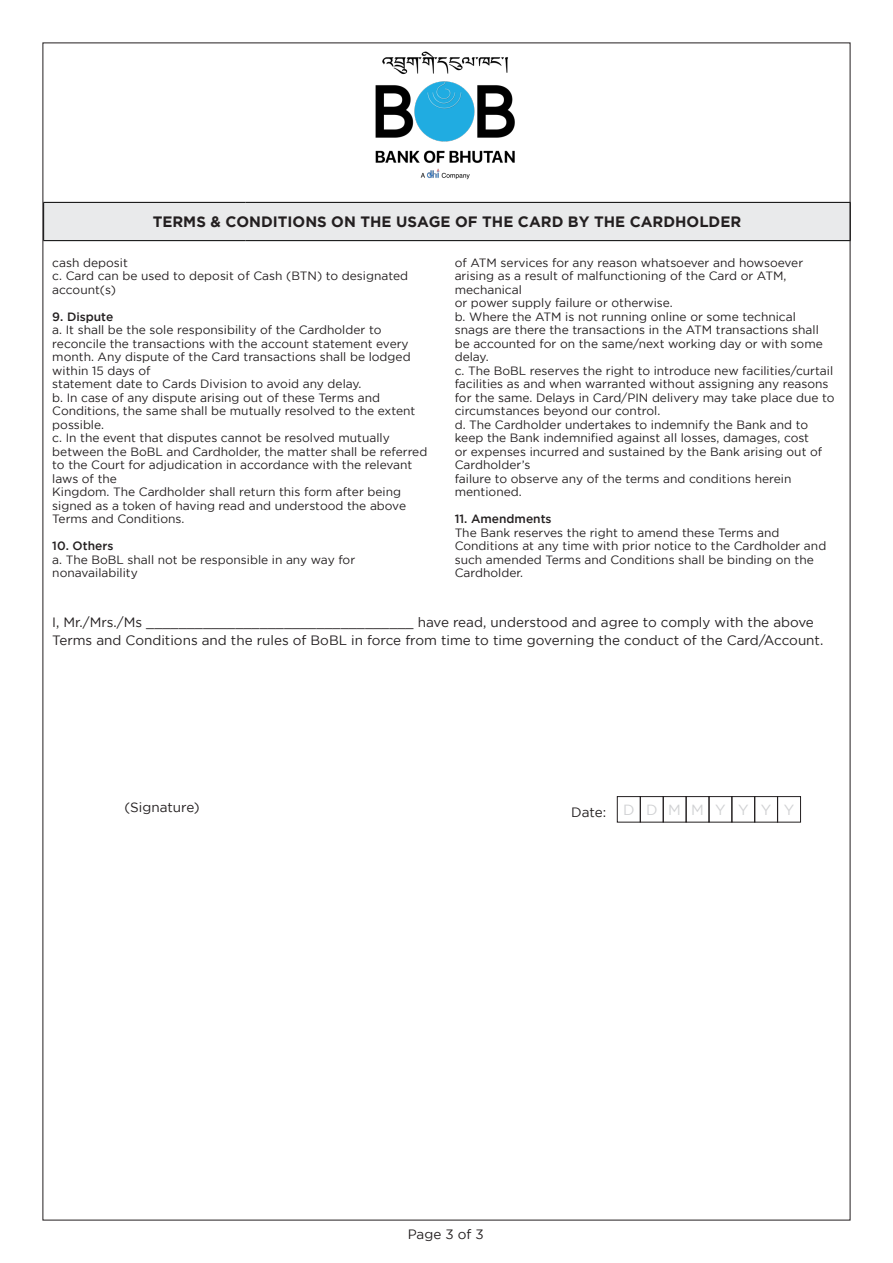
<style>
.page{position:relative;width:893px;height:1263px;background:#fff}
.page>*{position:absolute;margin:0;border:0;box-sizing:border-box;transform-origin:0 0}
.t1{font:700 15px "Gotham";color:#231f20}
.body{font:14.7px "Gotham";color:#d1d2d4}
.Paragraph_Style_2{font:13.5px/18px "Gotham";color:#231f20}
.body-2{font:13.5px "Gotham";color:#231f20}
.Paragraph_Style_2-2{font:12px/13.5px "Gotham";color:#231f20}
.Paragraph_Style_2-3{font:500 12px "Gotham";color:#231f20}
</style>
<div class="page">
<div style="left:44px;top:202px;width:806px;height:39px;background:#e9eaeb"></div>
<hr style="left:43px;top:202px;width:203px;height:1px;background:#000">
<hr style="left:246px;top:202px;width:605px;height:1px;background:#000">
<hr style="left:850px;top:203px;width:1px;height:37px;background:#000">
<hr style="left:43px;top:240px;width:203px;height:1px;background:#000">
<hr style="left:246px;top:240px;width:605px;height:1px;background:#000">
<img style="left:375px;top:51px;width:140px;height:129px">
<div style="left:617px;top:796px;width:24px;height:26px;border:1px solid #231f20"></div>
<div style="left:777px;top:796px;width:24px;height:26px;border:1px solid #231f20"></div>
<div style="left:754px;top:796px;width:24px;height:26px;border:1px solid #231f20"></div>
<div style="left:731px;top:796px;width:24px;height:26px;border:1px solid #231f20"></div>
<div style="left:709px;top:796px;width:23px;height:26px;border:1px solid #231f20"></div>
<div style="left:686px;top:796px;width:23px;height:26px;border:1px solid #231f20"></div>
<div style="left:640px;top:796px;width:24px;height:26px;border:1px solid #231f20"></div>
<p class="t1" style="left:153px;top:213px;width:590px">TERMS &amp; CONDITIONS ON THE USAGE OF THE CARD BY THE CARDHOLDER</p>
<p class="Paragraph_Style_2-2" style="left:455px;top:255px;width:350px">of ATM services for any reason whatsoever and howsoever arising as a result of malfunctioning of the Card or ATM, mechanical</p>
<p class="Paragraph_Style_2-2" style="left:455px;top:296px;width:220px">or power supply failure or otherwise.</p>
<p class="Paragraph_Style_2-2" style="left:455px;top:309px;width:370px">b. Where the ATM is not running online or some technical snags are there the transactions in the ATM transactions shall be accounted for on the same/next working day or with some delay.</p>
<p class="Paragraph_Style_2-2" style="left:455px;top:363px;width:381px">c. The BoBL reserves the right to introduce new facilities/curtail facilities as and when warranted without assigning any reasons for the same. Delays in Card/PIN delivery may take place due to</p>
<p class="Paragraph_Style_2-2" style="left:455px;top:404px;width:207px">circumstances beyond our control.</p>
<p class="Paragraph_Style_2-2" style="left:455px;top:417px;width:369px">d. The Cardholder undertakes to indemnify the Bank and to keep the Bank indemnified against all losses, damages, cost or expenses incurred and sustained by the Bank arising out of Cardholder’s</p>
<p class="Paragraph_Style_2-2" style="left:455px;top:471px;width:338px">failure to observe any of the terms and conditions herein mentioned.</p>
<p class="Paragraph_Style_2-3" style="left:455px;top:512px;width:98px">11. Amendments</p>
<p class="Paragraph_Style_2-2" style="left:455px;top:525px;width:373px">The Bank reserves the right to amend these Terms and Conditions at any time with prior notice to the Cardholder and such amended Terms and Conditions shall be binding on the Cardholder.</p>
<p class="Paragraph_Style_2" style="left:52px;top:613px;width:773px">I, Mr./Mrs./Ms _________________________________ have read, understood and agree to comply with the above<br>Terms and Conditions and the rules of BoBL in force from time to time governing the conduct of the Card/Account.</p>
<p class="Paragraph_Style_2-2" style="left:52px;top:255px;width:77px">cash deposit</p>
<p class="Paragraph_Style_2-2" style="left:52px;top:269px;width:357px">c. Card can be used to deposit of Cash (BTN) to designated account(s)</p>
<p class="Paragraph_Style_2-3" style="left:52px;top:310px;width:63px">9. Dispute</p>
<p class="Paragraph_Style_2-2" style="left:52px;top:323px;width:360px">a. It shall be the sole responsibility of the Cardholder to reconcile the transactions with the account statement every month. Any dispute of the Card transactions shall be lodged within 15 days of</p>
<p class="Paragraph_Style_2-2" style="left:52px;top:377px;width:311px">statement date to Cards Division to avoid any delay.</p>
<p class="Paragraph_Style_2-2" style="left:52px;top:390px;width:365px">b. In case of any dispute arising out of these Terms and<br>Conditions, the same shall be mutually resolved to the extent possible.</p>
<p class="Paragraph_Style_2-2" style="left:52px;top:431px;width:377px">c. In the event that disputes cannot be resolved mutually between the BoBL and Cardholder, the matter shall be referred to the Court for adjudication in accordance with the relevant laws of the</p>
<p class="Paragraph_Style_2-2" style="left:52px;top:485px;width:355px">Kingdom. The Cardholder shall return this form after being signed as a token of having read and understood the above<br>Terms and Conditions.</p>
<p class="Paragraph_Style_2-3" style="left:52px;top:539px;width:63px">10. Others</p>
<p class="Paragraph_Style_2-2" style="left:52px;top:552px;width:304px">a. The BoBL shall not be responsible in any way for nonavailability</p>
<p class="body-2" style="left:124px;top:799px;width:77px">(Signature)</p>
<p class="body-2" style="left:571px;top:805px;width:36px">Date:</p>
<p class="body" style="left:623px;top:801px;width:13px">D</p>
<p class="body" style="left:646px;top:801px;width:13px">D</p>
<p class="body" style="left:668px;top:801px;width:14px">M</p>
<p class="body" style="left:691px;top:801px;width:14px">M</p>
<p class="body" style="left:715px;top:801px;width:12px">Y</p>
<p class="body" style="left:738px;top:801px;width:12px">Y</p>
<p class="body" style="left:761px;top:801px;width:12px">Y</p>
<p class="body" style="left:784px;top:801px;width:12px">Y</p>
<p class="body-2" style="left:408px;top:1226px;width:78px">Page 3 of 3</p>
</div>
